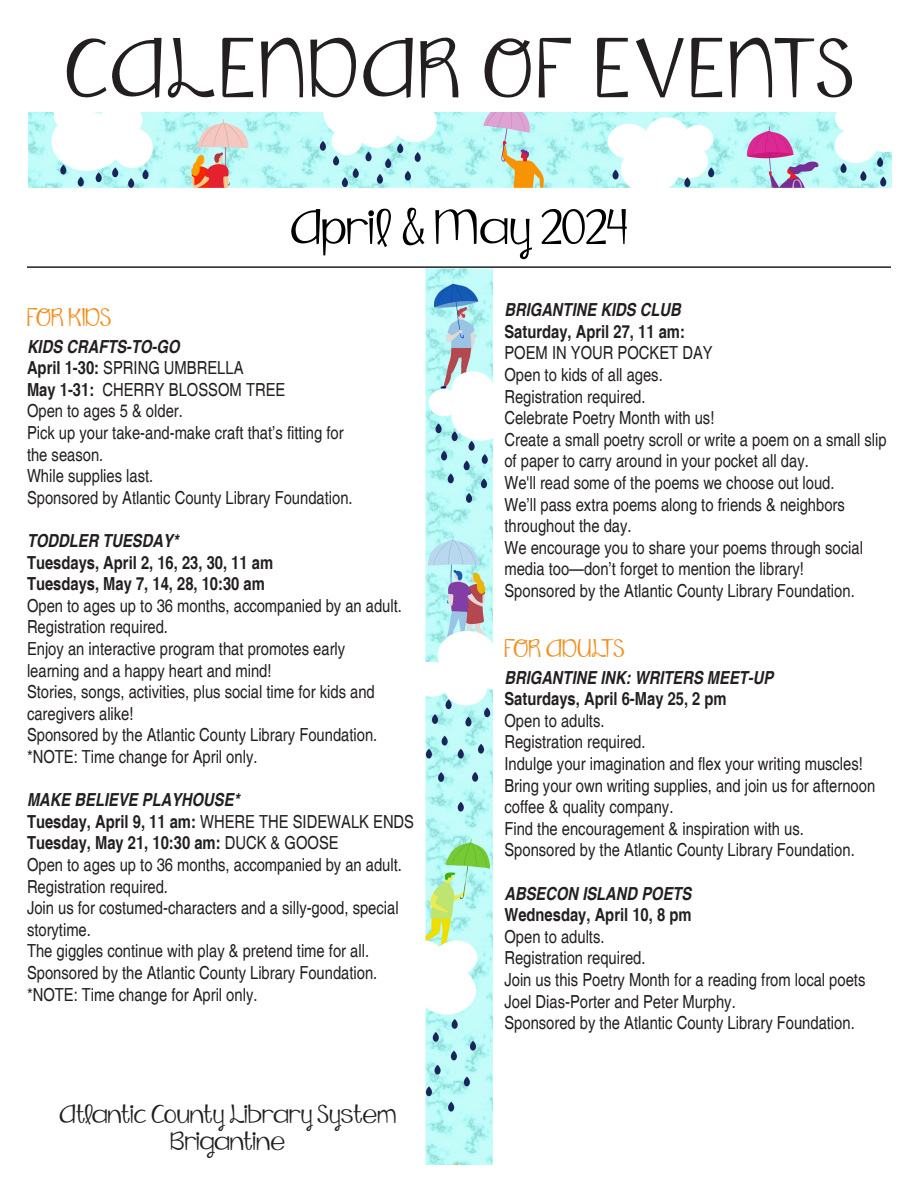
<style>
.page{position:relative;width:918px;height:1188px;background:#fff}
.page>*{position:absolute;margin:0;border:0;box-sizing:border-box;transform-origin:0 0}
.t1{font:87px "KG Falling Slowly";letter-spacing:.06em;color:#231f20}
.t2{font:51px "KG Falling Slowly";color:#000}
.t3{font:27px "KG Falling Slowly";letter-spacing:.015em;color:#231f20}
.t4{font:26.25px "KG Falling Slowly";letter-spacing:.02em;color:#f29025}
.t5{font:condensed 18px/21.6px "Helvetica";color:#231f20}
.t6{font:700 condensed 18px "Helvetica";color:#231f20}
.t7{font:italic 700 condensed 18px "Helvetica";color:#231f20}
.s1{font-weight:700}
.s2{font-weight:400}
</style>
<div class="page">
<img style="left:28px;top:112px;width:863px;height:1052px">
<hr style="left:27px;top:266px;width:864px;height:2px;background:#231f20">
<p class="t1" style="left:66px;top:24px;width:789px">CALENDAR OF EVENTS</p>
<p class="t2" style="left:291px;top:201px;width:338px">April &amp; May 2024</p>
<p class="t4" style="left:27px;top:304px;width:85px">FOR KIDS</p>
<p class="t7" style="left:27px;top:336px;width:154px">KIDS CRAFTS-TO-GO</p>
<p class="t5" style="left:27px;top:357px;width:218px"><span class="s1">April 1-30:</span> SPRING UMBRELLA</p>
<p class="t5" style="left:27px;top:379px;width:260px"><span class="s1">May 1-31:</span> CHERRY BLOSSOM TREE</p>
<p class="t5" style="left:27px;top:400px;width:157px">Open to ages 5 &amp; older.</p>
<p class="t5" style="left:27px;top:422px;width:318px">Pick up your take-and-make craft that’s fitting for</p>
<p class="t5" style="left:27px;top:443px;width:78px">the season.</p>
<p class="t5" style="left:27px;top:465px;width:128px">While supplies last.</p>
<p class="t5" style="left:27px;top:487px;width:327px">Sponsored by Atlantic County Library Foundation.</p>
<p class="t7" style="left:27px;top:530px;width:153px">TODDLER TUESDAY*</p>
<p class="t6" style="left:27px;top:552px;width:248px">Tuesdays, April 2, 16, 23, 30, 11 am</p>
<p class="t6" style="left:27px;top:573px;width:239px">Tuesdays, May 7, 14, 28, 10:30 am</p>
<p class="t5" style="left:27px;top:595px;width:377px">Open to ages up to 36 months, accompanied by an adult.</p>
<p class="t5" style="left:27px;top:616px;width:143px">Registration required.</p>
<p class="t5" style="left:27px;top:638px;width:320px">Enjoy an interactive program that promotes early learning and a happy heart and mind!</p>
<p class="t5" style="left:27px;top:681px;width:349px">Stories, songs, activities, plus social time for kids and caregivers alike!</p>
<p class="t5" style="left:27px;top:724px;width:352px">Sponsored by the Atlantic County Library Foundation.</p>
<p class="t5" style="left:27px;top:746px;width:232px">*NOTE: Time change for April only.</p>
<p class="t7" style="left:27px;top:789px;width:214px">MAKE BELIEVE PLAYHOUSE*</p>
<p class="t6" style="left:27px;top:811px;width:389px">Tuesday, April 9, 11 am: <span class="s2">WHERE THE SIDEWALK ENDS</span></p>
<p class="t6" style="left:27px;top:832px;width:313px">Tuesday, May 21, 10:30 am: <span class="s2">DUCK &amp; GOOSE</span></p>
<p class="t5" style="left:27px;top:854px;width:377px">Open to ages up to 36 months, accompanied by an adult.</p>
<p class="t5" style="left:27px;top:875px;width:143px">Registration required.</p>
<p class="t5" style="left:27px;top:897px;width:373px">Join us for costumed-characters and a silly-good, special storytime.</p>
<p class="t5" style="left:27px;top:940px;width:344px">The giggles continue with play &amp; pretend time for all.</p>
<p class="t5" style="left:27px;top:962px;width:352px">Sponsored by the Atlantic County Library Foundation.</p>
<p class="t5" style="left:27px;top:983px;width:232px">*NOTE: Time change for April only.</p>
<p class="t3" style="left:60px;top:1101px;width:338px">Atlantic County Library System</p>
<p class="t3" style="left:171px;top:1128px;width:115px">Brigantine</p>
<p class="t7" style="left:504px;top:299px;width:178px">BRIGANTINE KIDS CLUB</p>
<p class="t6" style="left:504px;top:321px;width:182px">Saturday, April 27, 11 am:</p>
<p class="t5" style="left:504px;top:342px;width:210px">POEM IN YOUR POCKET DAY</p>
<p class="t5" style="left:504px;top:364px;width:160px">Open to kids of all ages.</p>
<p class="t5" style="left:504px;top:385px;width:143px">Registration required.</p>
<p class="t5" style="left:504px;top:407px;width:212px">Celebrate Poetry Month with us!</p>
<p class="t5" style="left:504px;top:429px;width:384px">Create a small poetry scroll or write a poem on a small slip of paper to carry around in your pocket all day.</p>
<p class="t5" style="left:504px;top:472px;width:332px">We'll read some of the poems we choose out loud.</p>
<p class="t5" style="left:504px;top:493px;width:342px">We’ll pass extra poems along to friends &amp; neighbors throughout the day.</p>
<p class="t5" style="left:504px;top:537px;width:360px">We encourage you to share your poems through social media too—don’t forget to mention the library!</p>
<p class="t5" style="left:504px;top:580px;width:352px">Sponsored by the Atlantic County Library Foundation.</p>
<p class="t4" style="left:504px;top:635px;width:121px">FOR ADULTS</p>
<p class="t7" style="left:504px;top:667px;width:270px">BRIGANTINE INK: WRITERS MEET-UP</p>
<p class="t6" style="left:504px;top:688px;width:224px">Saturdays, April 6-May 25, 2 pm</p>
<p class="t5" style="left:504px;top:710px;width:102px">Open to adults.</p>
<p class="t5" style="left:504px;top:731px;width:143px">Registration required.</p>
<p class="t5" style="left:504px;top:753px;width:360px">Indulge your imagination and flex your writing muscles!</p>
<p class="t5" style="left:504px;top:774px;width:372px">Bring your own writing supplies, and join us for afternoon coffee &amp; quality company.</p>
<p class="t5" style="left:504px;top:818px;width:301px">Find the encouragement &amp; inspiration with us.</p>
<p class="t5" style="left:504px;top:839px;width:352px">Sponsored by the Atlantic County Library Foundation.</p>
<p class="t7" style="left:504px;top:883px;width:188px">ABSECON ISLAND POETS</p>
<p class="t6" style="left:504px;top:904px;width:189px">Wednesday, April 10, 8 pm</p>
<p class="t5" style="left:504px;top:926px;width:102px">Open to adults.</p>
<p class="t5" style="left:504px;top:947px;width:143px">Registration required.</p>
<p class="t5" style="left:504px;top:969px;width:362px">Join us this Poetry Month for a reading from local poets<br>Joel Dias-Porter and Peter Murphy.</p>
<p class="t5" style="left:504px;top:1012px;width:352px">Sponsored by the Atlantic County Library Foundation.</p>
</div>
